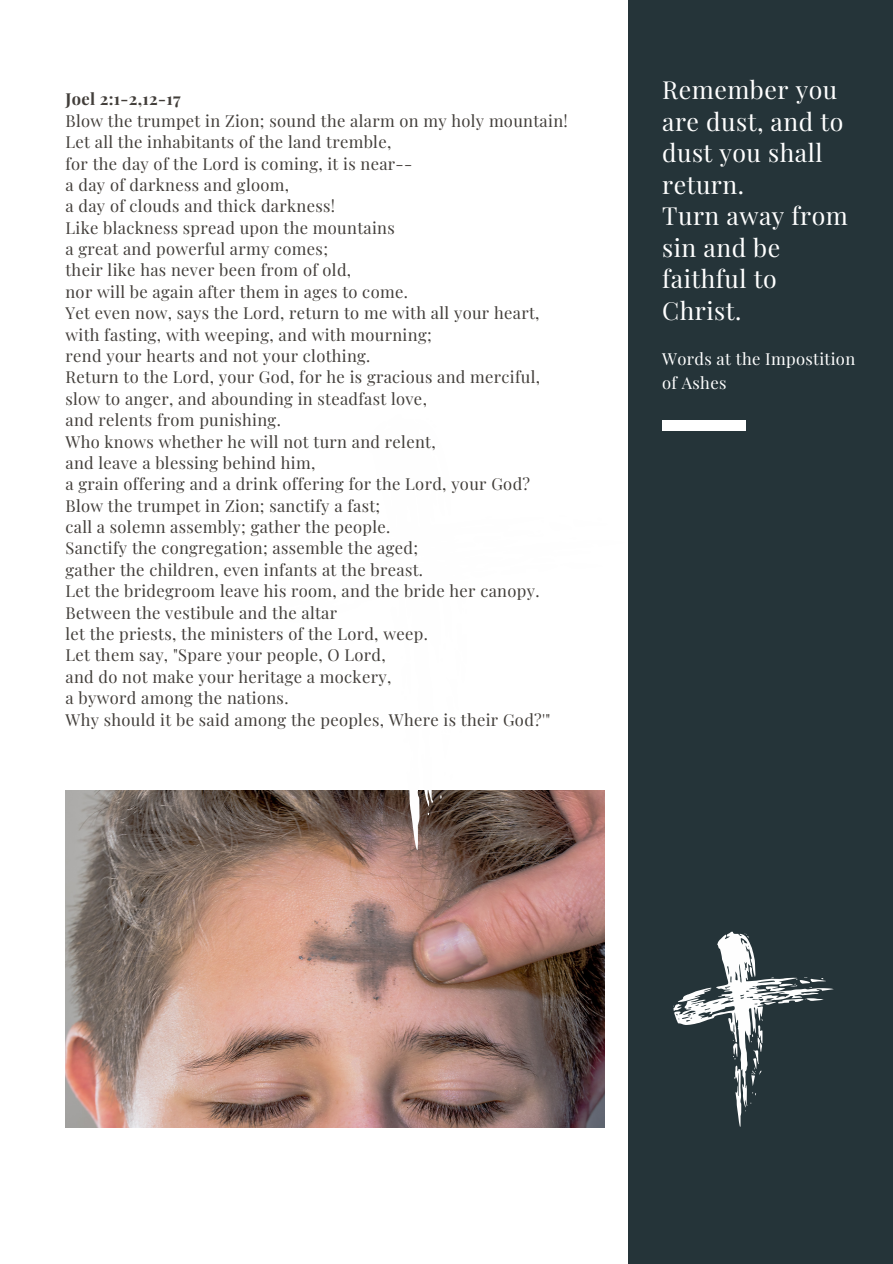
<style>
.page{position:relative;width:893px;height:1264px;background:#fff}
.page>*{position:absolute;margin:0;border:0;box-sizing:border-box;transform-origin:0 0}
.t1{font:24.75px/31.5px "Playfair Display";letter-spacing:.02em;color:#fff}
.t2{font:16.5px "Playfair Display";letter-spacing:.02em;color:#423e3a}
.t3{font:16.5px/24.8px "Playfair Display";letter-spacing:.02em;color:#fff}
.t4{font:700 16.5px "Playfair Display";letter-spacing:.02em;color:#423e3a}
</style>
<div class="page">
<div style="left:629px;top:0;width:263px;height:1263px;background:#253439"></div>
<div style="left:662px;top:420px;width:83px;height:10px;background:#fff"></div>
<img style="left:65px;top:790px;width:539px;height:337px">
<svg style="left:268px;top:790px;width:337px;height:60px"></svg>
<svg style="left:673px;top:931px;width:160px;height:196px"></svg>
<p class="t4" style="left:65px;top:87px;width:116px">Joel 2:1-2,12-17</p>
<p class="t2" style="left:65px;top:109px;width:504px">Blow the trumpet in Zion; sound the alarm on my holy mountain!</p>
<p class="t2" style="left:65px;top:130px;width:327px">Let all the inhabitants of the land tremble,</p>
<p class="t2" style="left:65px;top:152px;width:348px">for the day of the Lord is coming, it is near--</p>
<p class="t2" style="left:65px;top:173px;width:225px">a day of darkness and gloom,</p>
<p class="t2" style="left:65px;top:194px;width:271px">a day of clouds and thick darkness!</p>
<p class="t2" style="left:65px;top:216px;width:331px">Like blackness spread upon the mountains</p>
<p class="t2" style="left:65px;top:237px;width:264px">a great and powerful army comes;</p>
<p class="t2" style="left:65px;top:258px;width:287px">their like has never been from of old,</p>
<p class="t2" style="left:65px;top:280px;width:344px">nor will be again after them in ages to come.</p>
<p class="t2" style="left:65px;top:301px;width:475px">Yet even now, says the Lord, return to me with all your heart,</p>
<p class="t2" style="left:65px;top:323px;width:368px">with fasting, with weeping, and with mourning;</p>
<p class="t2" style="left:65px;top:344px;width:306px">rend your hearts and not your clothing.</p>
<p class="t2" style="left:65px;top:365px;width:476px">Return to the Lord, your God, for he is gracious and merciful,</p>
<p class="t2" style="left:65px;top:387px;width:363px">slow to anger, and abounding in steadfast love,</p>
<p class="t2" style="left:65px;top:408px;width:217px">and relents from punishing.</p>
<p class="t2" style="left:65px;top:429px;width:371px">Who knows whether he will not turn and relent,</p>
<p class="t2" style="left:65px;top:451px;width:251px">and leave a blessing behind him,</p>
<p class="t2" style="left:65px;top:472px;width:466px">a grain offering and a drink offering for the Lord, your God?</p>
<p class="t2" style="left:65px;top:494px;width:316px">Blow the trumpet in Zion; sanctify a fast;</p>
<p class="t2" style="left:65px;top:515px;width:326px">call a solemn assembly; gather the people.</p>
<p class="t2" style="left:65px;top:536px;width:354px">Sanctify the congregation; assemble the aged;</p>
<p class="t2" style="left:65px;top:558px;width:359px">gather the children, even infants at the breast.</p>
<p class="t2" style="left:65px;top:579px;width:475px">Let the bridegroom leave his room, and the bride her canopy.</p>
<p class="t2" style="left:65px;top:600px;width:273px">Between the vestibule and the altar</p>
<p class="t2" style="left:65px;top:622px;width:364px">let the priests, the ministers of the Lord, weep.</p>
<p class="t2" style="left:65px;top:643px;width:322px">Let them say, "Spare your people, O Lord,</p>
<p class="t2" style="left:65px;top:665px;width:327px">and do not make your heritage a mockery,</p>
<p class="t2" style="left:65px;top:686px;width:224px">a byword among the nations.</p>
<p class="t2" style="left:65px;top:707px;width:486px">Why should it be said among the peoples, Where is their God?'"</p>
<p class="t1" style="left:662px;top:73px;width:187px">Remember you are dust, and to dust you shall return.<br>Turn away from sin and be faithful to<br>Christ.</p>
<p class="t3" style="left:662px;top:345px;width:194px">Words at the Impostition of Ashes</p>
</div>
